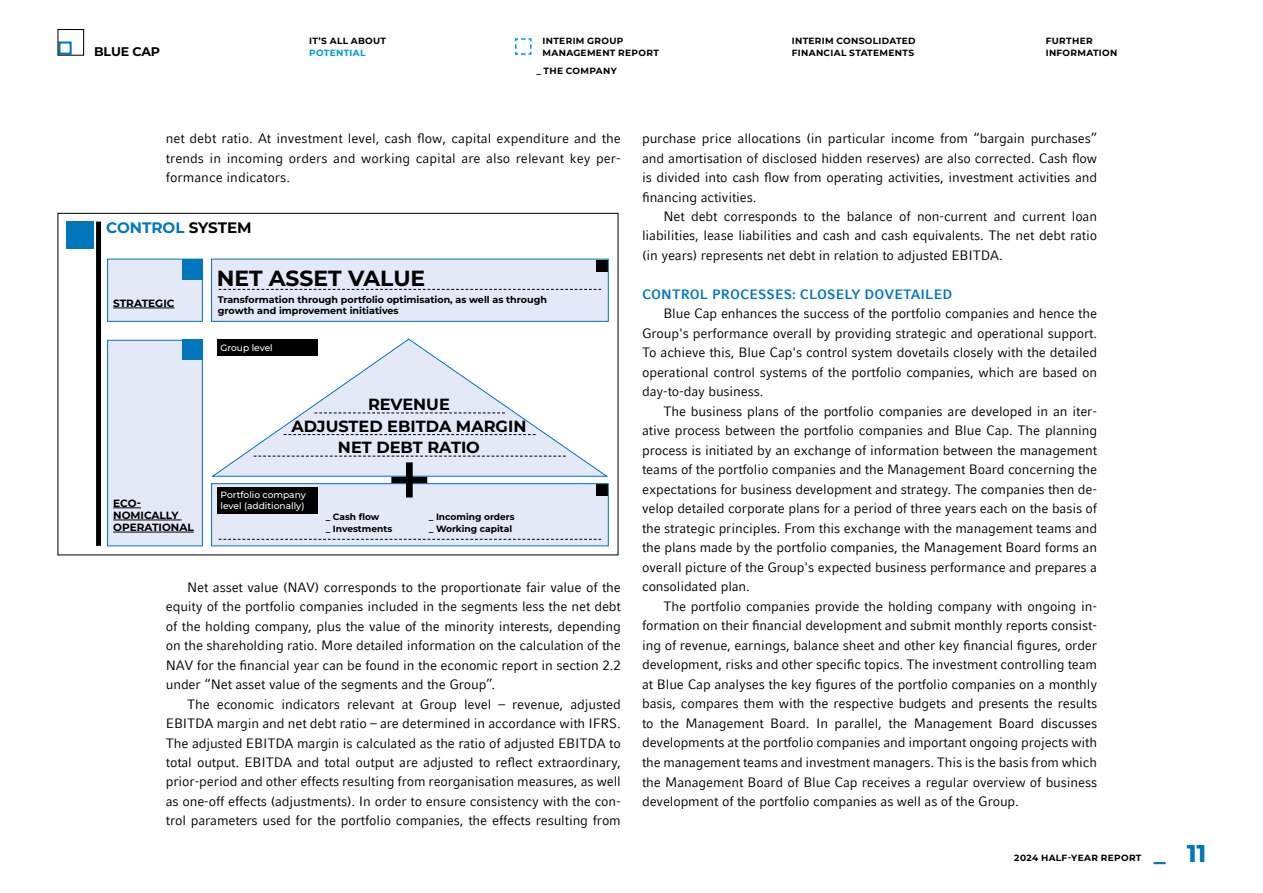
<style>
.page{position:relative;width:1263px;height:893px;background:#fff}
.page>*{position:absolute;margin:0;border:0;box-sizing:border-box;transform-origin:0 0}
.t1{font:500 80.1px "Montserrat";color:#000}
.t2{font:700 24px "Montserrat";color:#0077bd}
.t3{font:700 21.9px "Montserrat";color:#000}
.t4{font:700 16.2px/21.6px "Montserrat";color:#000;text-align:center}
.t5{font:700 15.15px "Montserrat";color:#0077bd}
.t6{font:13.5px/19.5px "Compatil Fact LT Com";letter-spacing:-.01em;color:#000;text-align:justify}
.t7{font:700 13.5px "Compatil Fact LT Com";letter-spacing:.01em;color:#0077bd}
.t8{font:700 12.6px "Montserrat";letter-spacing:-.01em;color:#000}
.t9{font:700 10.5px/12.1px "Montserrat";color:#000}
.t10{font:700 9.6px/11.4px "Montserrat";color:#000}
.t11{font:700 9.15px/12.1px "Montserrat";color:#000}
.t12{font:500 9.15px/11.1px "Montserrat";color:#fff}
.t13{font:700 9px/12px "Montserrat";letter-spacing:.035em;color:#000}
.t14{font:700 9px "Montserrat";letter-spacing:.03em;color:#0097da}
.s1{color:#000}
</style>
<div class="page">
<svg style="left:515px;top:38px;width:17px;height:17px"></svg>
<div style="left:212px;top:484px;width:396px;height:62px;background:#e3e9f7"></div>
<div style="left:596px;top:484px;width:12px;height:12px;background:#000"></div>
<div style="left:211px;top:483px;width:398px;height:63px;border:1px solid #0077bd"></div>
<svg style="left:211px;top:338px;width:397px;height:139px"></svg>
<div style="left:107px;top:259px;width:96px;height:63px;background:#e3e9f7;border:1px solid #0077bd"></div>
<hr style="left:113px;top:308px;width:61px;height:1px;background:#000">
<div style="left:107px;top:340px;width:96px;height:206px;background:#e3e9f7;border:1px solid #0077bd"></div>
<svg style="left:113px;top:508px;width:28px;height:1px"></svg>
<hr style="left:113px;top:520px;width:69px;height:1px;background:#000">
<hr style="left:113px;top:532px;width:81px;height:1px;background:#000">
<div style="left:212px;top:259px;width:396px;height:62px;background:#e3e9f7"></div>
<div style="left:596px;top:260px;width:12px;height:11px;background:#000"></div>
<div style="left:211px;top:259px;width:398px;height:63px;border:1px solid #0077bd"></div>
<div style="left:217px;top:340px;width:100px;height:16px;background:#000"></div>
<div style="left:217px;top:488px;width:100px;height:26px;background:#000"></div>
<div style="left:96px;top:222px;width:5px;height:324px;background:#000"></div>
<div style="left:66px;top:222px;width:27px;height:27px;background:#0077bd"></div>
<svg style="left:314px;top:412px;width:191px;height:1px"></svg>
<svg style="left:284px;top:434px;width:252px;height:1px"></svg>
<svg style="left:254px;top:456px;width:312px;height:1px"></svg>
<div style="left:183px;top:259px;width:20px;height:20px;background:#0077bd"></div>
<div style="left:183px;top:340px;width:20px;height:20px;background:#0077bd"></div>
<svg style="left:219px;top:289px;width:382px;height:1px"></svg>
<svg style="left:219px;top:539px;width:382px;height:1px"></svg>
<div style="left:58px;top:41px;width:14px;height:14px;border:2px solid #0077bd"></div>
<div style="left:57px;top:29px;width:27px;height:27px;border:1px solid #000"></div>
<p class="t8" style="left:94px;top:43px;width:67px">BLUE CAP</p>
<p class="t13" style="left:309px;top:34px;width:78px">IT’S ALL ABOUT</p>
<p class="t14" style="left:309px;top:47px;width:58px">POTENTIAL</p>
<p class="t13" style="left:543px;top:34px;width:118px">INTERIM GROUP<br>MANAGEMENT REPORT</p>
<p class="t13" style="left:792px;top:34px;width:125px">INTERIM CONSOLIDATED<br>FINANCIAL STATEMENTS</p>
<p class="t13" style="left:1046px;top:34px;width:73px">FURTHER<br>INFORMATION</p>
<p class="t13" style="left:536px;top:65px;width:82px">_ THE COMPANY</p>
<p class="t6" style="left:166px;top:129px;width:456px">net debt ratio. At investment level, cash flow, capital expenditure and the trends in incoming orders and working capital are also relevant key per&shy;formance indicators.</p>
<p class="t5" style="left:106px;top:217px;width:147px">CONTROL <span class="s1">SYSTEM</span></p>
<p class="t9" style="left:113px;top:297px;width:63px">STRATEGIC</p>
<p class="t9" style="left:113px;top:497px;width:82px">ECO-<br>NOMICALLY<br>OPERATIONAL</p>
<h3 class="t3" style="left:217px;top:263px;width:210px">NET ASSET VALUE</h3>
<p class="t10" style="left:218px;top:293px;width:331px">Transformation through portfolio optimisation, as well as through growth and improvement initiatives</p>
<p class="t12" style="left:221px;top:342px;width:54px">Group level</p>
<p class="t4" style="left:291px;top:393px;width:236px">REVENUE<br>ADJUSTED EBITDA MARGIN<br>NET DEBT RATIO</p>
<p class="t12" style="left:221px;top:489px;width:87px">Portfolio company level (additionally)</p>
<h1 class="t1" style="left:386px;top:426px;width:48px">+</h1>
<p class="t11" style="left:326px;top:510px;width:68px">_ Cash flow<br>_ Investments</p>
<p class="t11" style="left:429px;top:510px;width:87px">_ Incoming orders _ Working capital</p>
<p class="t6" style="left:166px;top:577px;width:456px;text-indent:21px">Net asset value (NAV) corresponds to the proportionate fair value of the equity of the portfolio companies included in the segments less the net debt of the holding company, plus the value of the minority interests, depending on the shareholding ratio. More detailed information on the calculation of the NAV for the financial year can be found in the economic report in section 2.2 under “Net asset value of the segments and the Group”.</p>
<p class="t6" style="left:166px;top:694px;width:456px;text-indent:21px">The economic indicators relevant at Group level – revenue, adjusted EBITDA margin and net debt ratio – are determined in accordance with IFRS.<br>The adjusted EBITDA margin is calculated as the ratio of adjusted EBITDA to total output. EBITDA and total output are adjusted to reflect extraordinary, prior-period and other effects resulting from reorganisation measures, as well as one-off effects (adjustments). In order to ensure consistency with the con&shy;trol parameters used for the portfolio companies, the effects resulting from</p>
<p class="t6" style="left:642px;top:129px;width:456px">purchase price allocations (in particular income from “bargain purchases” and amortisation of disclosed hidden reserves) are also corrected. Cash flow is divided into cash flow from operating activities, investment activities and financing activities.</p>
<p class="t6" style="left:642px;top:207px;width:456px;text-indent:21px">Net debt corresponds to the balance of non-current and current loan liabilities, lease liabilities and cash and cash equivalents. The net debt ratio (in years) represents net debt in relation to adjusted EBITDA.</p>
<p class="t7" style="left:642px;top:286px;width:312px">CONTROL PROCESSES: CLOSELY DOVETAILED</p>
<p class="t6" style="left:642px;top:304px;width:456px;text-indent:21px">Blue Cap enhances the success of the portfolio companies and hence the Group's performance overall by providing strategic and operational support.<br>To achieve this, Blue Cap's control system dovetails closely with the detailed operational control systems of the portfolio companies, which are based on day-to-day business.</p>
<p class="t6" style="left:642px;top:402px;width:456px;text-indent:21px">The business plans of the portfolio companies are developed in an iter&shy;ative process between the portfolio companies and Blue Cap. The planning process is initiated by an exchange of information between the management teams of the portfolio companies and the Management Board concerning the expectations for business development and strategy. The companies then de&shy;velop detailed corporate plans for a period of three years each on the basis of the strategic principles. From this exchange with the management teams and the plans made by the portfolio companies, the Management Board forms an overall picture of the Group's expected business performance and prepares a consolidated plan.</p>
<p class="t6" style="left:642px;top:596px;width:456px;text-indent:21px">The portfolio companies provide the holding company with ongoing in&shy;formation on their financial development and submit monthly reports consist&shy;ing of revenue, earnings, balance sheet and other key financial figures, order development, risks and other specific topics. The investment controlling team at Blue Cap analyses the key figures of the portfolio companies on a monthly basis, compares them with the respective budgets and presents the results to the Management Board. In parallel, the Management Board discusses developments at the portfolio companies and important ongoing projects with the management teams and investment managers. This is the basis from which the Management Board of Blue Cap receives a regular overview of business development of the portfolio companies as well as of the Group.</p>
<p class="t13" style="left:1014px;top:852px;width:129px">2024 HALF-YEAR REPORT</p>
<h2 class="t2" style="left:1154px;top:837px;width:14px">_</h2>
<h2 class="t2" style="left:1187px;top:837px;width:20px">11</h2>
</div>
